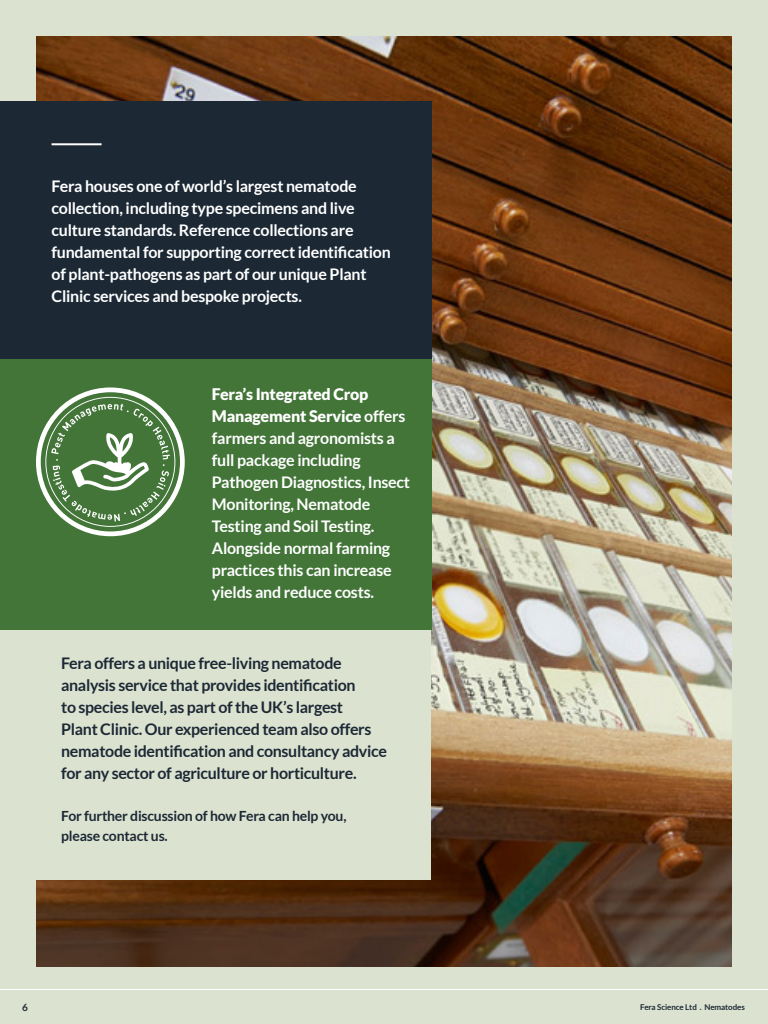
<style>
.page{position:relative;width:768px;height:1024px;background:#dce2d0}
.page>*{position:absolute;margin:0;border:0;box-sizing:border-box;transform-origin:0 0}
.Heading{font:700 16px/22px "Lato";letter-spacing:-.015em;color:#fff}
.Heading-2{font:700 16px/22px "Lato";letter-spacing:-.02em;color:#1c2935}
.Heading-3{font:700 14px/20px "Lato";letter-spacing:-.015em;color:#1c2935}
.t1{font:700 10px "Lato";color:#1c2935}
.t2{font:700 8px "Lato";letter-spacing:-.01em;color:#1c2935}
.s1{font-weight:900}
</style>
<div class="page">
<img style="left:36px;top:36px;width:696px;height:931px">
<div style="left:0;top:101px;width:431px;height:260px;background:#1c2935"></div>
<div style="left:0;top:360px;width:431px;height:270px;background:#427537"></div>
<svg style="left:36px;top:387px;width:149px;height:149px"></svg>
<div style="left:0;top:630px;width:431px;height:249px;background:#dce2d0"></div>
<hr style="left:52px;top:143px;width:50px;height:2px;background:#fff">
<svg style="left:0;top:989px;width:768px;height:1px"></svg>
<p class="Heading" style="left:52px;top:175px;width:341px">Fera houses one of world’s largest nematode collection, including type specimens and live culture standards. Reference collections are fundamental for supporting correct identification of plant-pathogens as part of our unique Plant Clinic services and bespoke projects.</p>
<p class="Heading" style="left:212px;top:383px;width:200px"><span class="s1">Fera’s Integrated Crop<br>Management Service</span> offers farmers and agronomists a full package including<br>Pathogen Diagnostics, Insect<br>Monitoring, Nematode<br>Testing and Soil Testing.<br>Alongside normal farming practices this can increase yields and reduce costs.</p>
<p class="Heading-2" style="left:61px;top:652px;width:327px">Fera offers a unique free-living nematode analysis service that provides identification<br>to species level, as part of the UK’s largest<br>Plant Clinic. Our experienced team also offers nematode identification and consultancy advice for any sector of agriculture or horticulture.</p>
<p class="Heading-3" style="left:61px;top:806px;width:287px">For further discussion of how Fera can help you, please contact us.</p>
<p class="t1" style="left:22px;top:1001px;width:7px">6</p>
<p class="t2" style="left:640px;top:1002px;width:106px">Fera Science Ltd . Nematodes</p>
</div>
